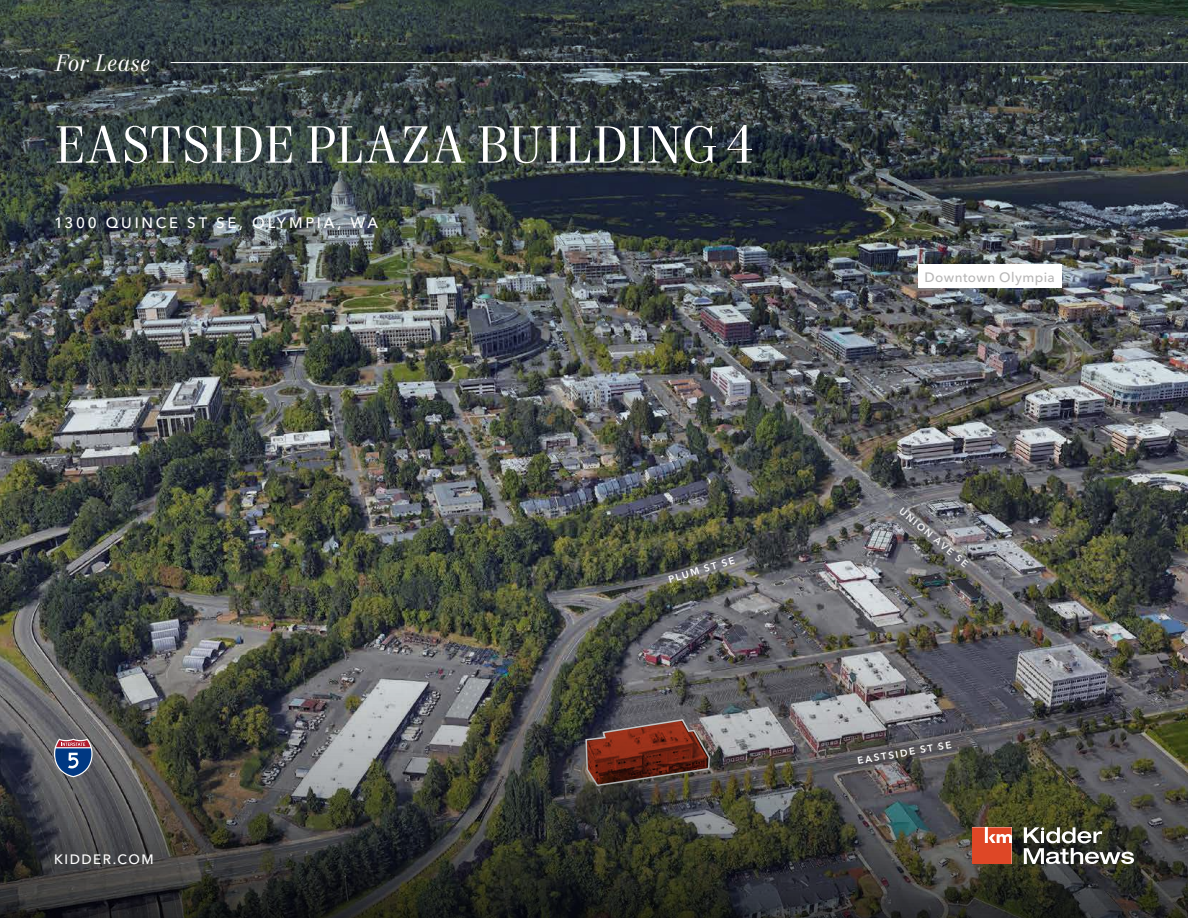
<style>
.page{position:relative;width:1188px;height:918px;background:#fff}
.page>*{position:absolute;margin:0;border:0;box-sizing:border-box;transform-origin:0 0}
.t1{font:52.5px "Mort Modern 08";color:#fff}
.t2{font:italic 24px "Mort Modern 08";letter-spacing:.01em;color:#fff}
.t3{font:500 15px "Avenir Next LT Pro";letter-spacing:.185em;color:#fff}
.t4{font:500 13.5px "Avenir Next LT Pro";letter-spacing:.035em;color:#b7b6b6}
.t5{font:500 13.5px "Avenir Next LT Pro";letter-spacing:.11em;color:#fff}
.t6{font:600 9.75px "Avenir Next LT Pro";color:#fff}
</style>
<div class="page">
<img style="left:0;top:0;width:1188px;height:918px">
<svg style="left:54px;top:739px;width:39px;height:38px"></svg>
<div style="left:918px;top:265px;width:144px;height:23px;background:#fff"></div>
<svg style="left:1024px;top:827px;width:110px;height:37px"></svg>
<svg style="left:972px;top:827px;width:40px;height:37px"></svg>
<hr style="left:171px;top:62px;width:1017px;height:1px;background:#fff">
<h2 class="t2" style="left:54px;top:49px;width:98px">For Lease</h2>
<h1 class="t1" style="left:54px;top:113px;width:701px">EASTSIDE PLAZA BUILDING 4</h1>
<h3 class="t3" style="left:54px;top:213px;width:326px">1300 QUINCE ST SE, OLYMPIA, WA</h3>
<h3 class="t5" style="left:54px;top:851px;width:101px">KIDDER.COM</h3>
<p class="t6" style="left:667px;top:574px;width:70px;rotate:-17deg">PLUM ST SE</p>
<h3 class="t4" style="left:925px;top:269px;width:132px">Downtown Olympia</h3>
<p class="t6" style="left:904px;top:505px;width:88px;rotate:40deg">UNION AVE SE</p>
<p class="t6" style="left:857px;top:755px;width:97px;rotate:-10deg">EASTSIDE ST SE</p>
</div>
